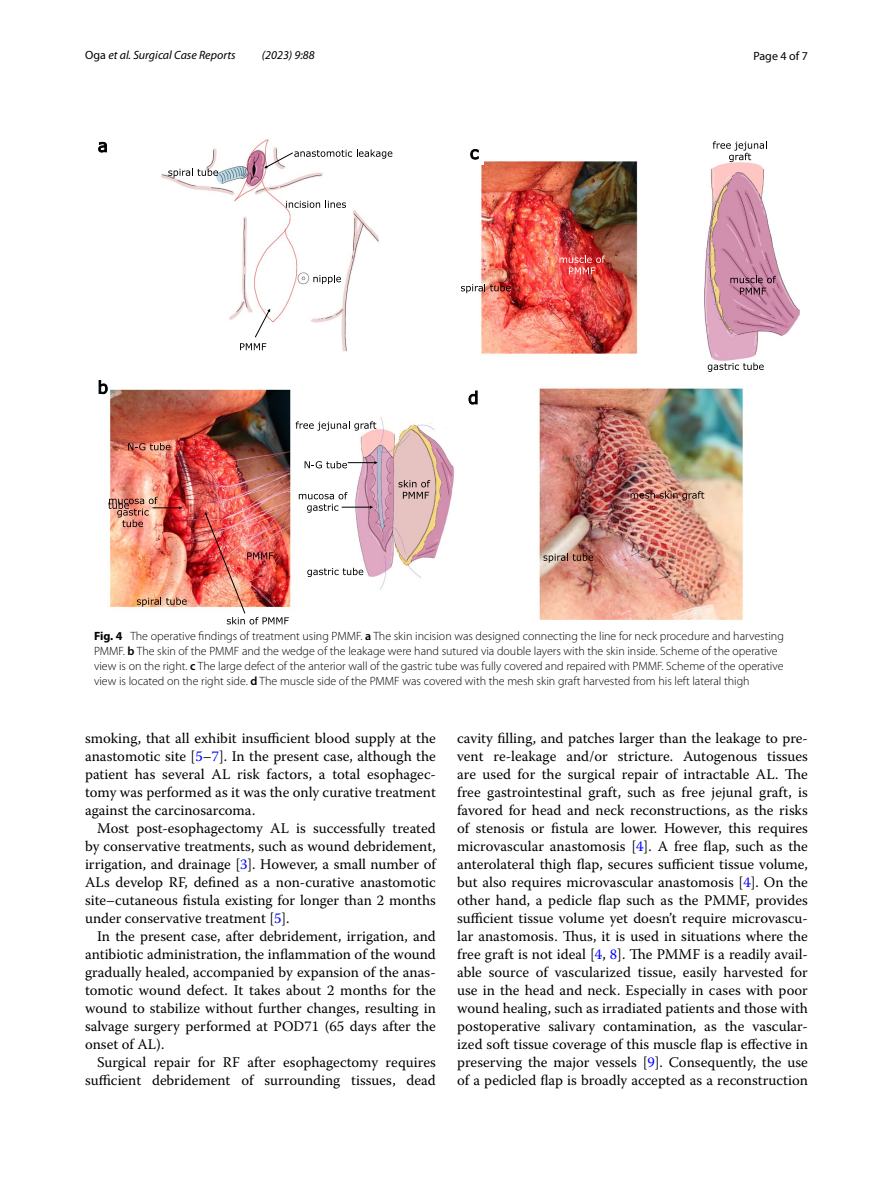
<style>
.page{position:relative;width:893px;height:1187px;background:#fff}
.page>*{position:absolute;margin:0;border:0;box-sizing:border-box;transform-origin:0 0}
.t1{font:14.7px/18px "Warnock Pro";color:#000;text-align:justify}
.t2{font:300 12px/15px "Myriad Pro";color:#000}
.t3{font:italic 12px "Myriad Pro";color:#000}
.t4{font:12px "Myriad Pro";color:#000}
.s1{font-style:normal}
.s2{font-weight:700}
.s3{font-weight:600}
.s4{color:#00f}
</style>
<div class="page">
<img style="left:98px;top:139px;width:701px;height:480px">
<svg style="left:286px;top:200px;width:60px;height:8px"></svg>
<svg style="left:240px;top:308px;width:30px;height:42px"></svg>
<svg style="left:168px;top:168px;width:50px;height:10px"></svg>
<svg style="left:264px;top:149px;width:128px;height:19px"></svg>
<div style="left:94px;top:133px;width:18px;height:24px;background:#fff"></div>
<svg style="left:98px;top:142px;width:9px;height:11px"></svg>
<svg style="left:313px;top:275px;width:28px;height:9px"></svg>
<div style="left:421px;top:415px;width:9px;height:8px;background:#fff"></div>
<svg style="left:307px;top:567px;width:56px;height:10px"></svg>
<svg style="left:296px;top:421px;width:80px;height:9px"></svg>
<svg style="left:398px;top:480px;width:32px;height:18px"></svg>
<svg style="left:99px;top:380px;width:9px;height:14px"></svg>
<img style="left:205px;top:512px;width:84px;height:112px">
<svg style="left:137px;top:597px;width:50px;height:9px"></svg>
<svg style="left:128px;top:443px;width:42px;height:7px"></svg>
<svg style="left:305px;top:461px;width:73px;height:7px"></svg>
<img style="left:108px;top:496px;width:74px;height:31px">
<svg style="left:299px;top:492px;width:74px;height:20px"></svg>
<svg style="left:713px;top:141px;width:54px;height:21px"></svg>
<svg style="left:708px;top:362px;width:56px;height:10px"></svg>
<svg style="left:730px;top:276px;width:46px;height:18px"></svg>
<div style="left:466px;top:140px;width:17px;height:25px;background:#fff"></div>
<svg style="left:470px;top:149px;width:9px;height:11px"></svg>
<svg style="left:559px;top:255px;width:46px;height:19px"></svg>
<svg style="left:461px;top:284px;width:50px;height:9px"></svg>
<svg style="left:631px;top:491px;width:73px;height:9px"></svg>
<svg style="left:543px;top:553px;width:50px;height:9px"></svg>
<svg style="left:468px;top:390px;width:10px;height:14px"></svg>
<p class="t3" style="left:85px;top:48px;width:152px"><span class="s1">Oga</span> et al. Surgical Case Reports</p>
<p class="t3" style="left:262px;top:48px;width:54px">(2023) 9:88</p>
<p class="t4" style="left:753px;top:48px;width:56px">Page 4 of 7</p>
<p class="t2" style="left:94px;top:628px;width:691px"><span class="s2">Fig. 4</span> The operative findings of treatment using PMMF. <span class="s3">a</span> The skin incision was designed connecting the line for neck procedure and harvesting PMMF. <span class="s3">b</span> The skin of the PMMF and the wedge of the leakage were hand sutured via double layers with the skin inside. Scheme of the operative view is on the right. <span class="s3">c</span> The large defect of the anterior wall of the gastric tube was fully covered and repaired with PMMF. Scheme of the operative view is located on the right side. <span class="s3">d</span> The muscle side of the PMMF was covered with the mesh skin graft harvested from his left lateral thigh</p>
<p class="t1" style="left:85px;top:728px;width:352px">smoking, that all exhibit insufficient blood supply at the anastomotic site [<span class="s4">5</span>–<span class="s4">7</span>]. In the present case, although the patient has several AL risk factors, a total esophagec&shy;tomy was performed as it was the only curative treatment against the carcinosarcoma.</p>
<p class="t1" style="left:85px;top:818px;width:352px;text-indent:12px">Most post-esophagectomy AL is successfully treated by conservative treatments, such as wound debridement, irrigation, and drainage [<span class="s4">3</span>]. However, a small number of ALs develop RF, defined as a non-curative anastomotic site–cutaneous fistula existing for longer than 2 months under conservative treatment [<span class="s4">5</span>].</p>
<p class="t1" style="left:85px;top:926px;width:352px;text-indent:12px">In the present case, after debridement, irrigation, and antibiotic administration, the inflammation of the wound gradually healed, accompanied by expansion of the anas&shy;tomotic wound defect. It takes about 2 months for the wound to stabilize without further changes, resulting in salvage surgery performed at POD71 (65 days after the onset of AL).</p>
<p class="t1" style="left:85px;top:1052px;width:352px;text-align:right">Surgical repair for RF after esophagectomy requires sufficient debridement of surrounding tissues, dead</p>
<p class="t1" style="left:457px;top:728px;width:352px">cavity filling, and patches larger than the leakage to pre&shy;vent re-leakage and/or stricture. Autogenous tissues are used for the surgical repair of intractable AL. The free gastrointestinal graft, such as free jejunal graft, is favored for head and neck reconstructions, as the risks of stenosis or fistula are lower. However, this requires microvascular anastomosis [<span class="s4">4</span>]. A free flap, such as the anterolateral thigh flap, secures sufficient tissue volume, but also requires microvascular anastomosis [<span class="s4">4</span>]. On the other hand, a pedicle flap such as the PMMF, provides sufficient tissue volume yet doesn’t require microvascu&shy;lar anastomosis. Thus, it is used in situations where the free graft is not ideal [<span class="s4">4</span>, <span class="s4">8</span>]. The PMMF is a readily avail&shy;able source of vascularized tissue, easily harvested for use in the head and neck. Especially in cases with poor wound healing, such as irradiated patients and those with postoperative salivary contamination, as the vascular&shy;ized soft tissue coverage of this muscle flap is effective in preserving the major vessels [<span class="s4">9</span>]. Consequently, the use of a pedicled flap is broadly accepted as a reconstruction</p>
</div>
